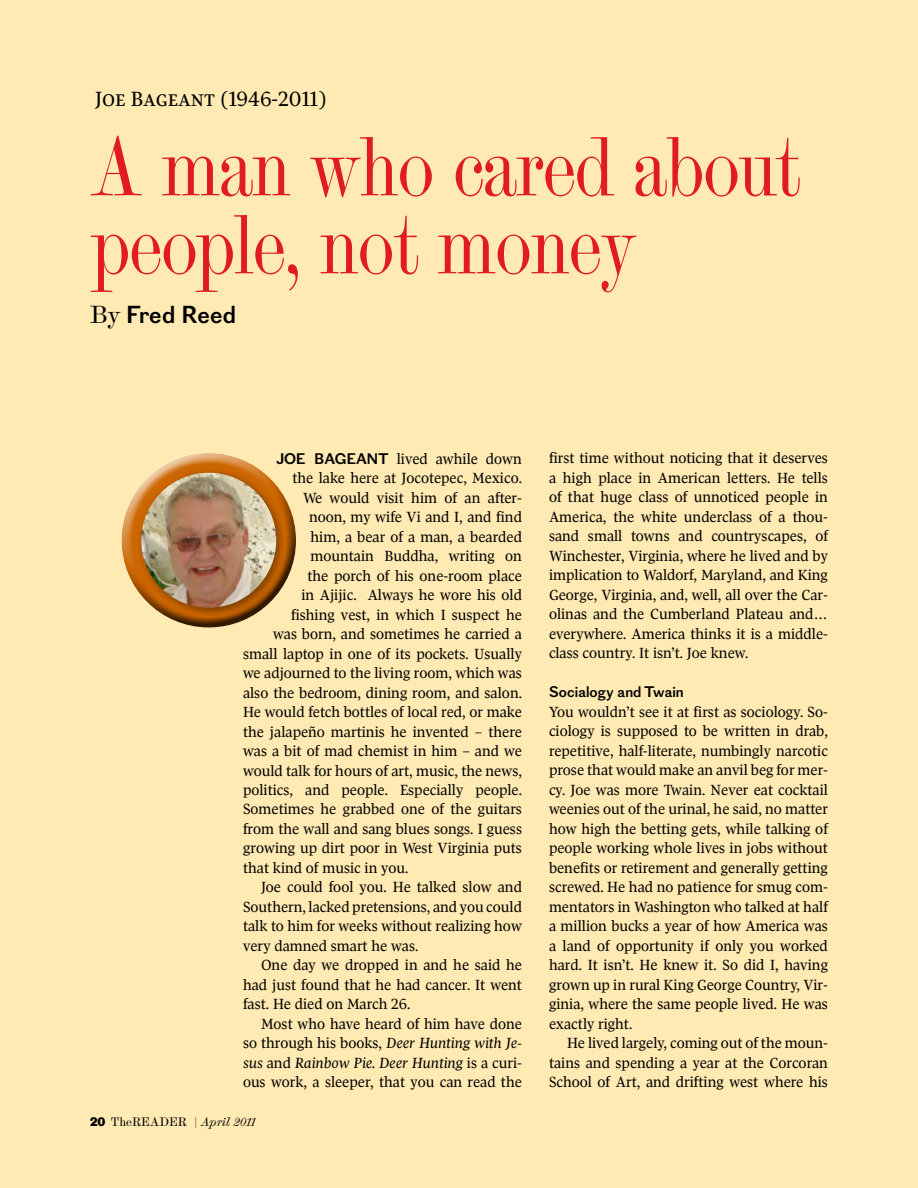
<style>
.page{position:relative;width:918px;height:1188px;background:#ffeab3}
.page>*{position:absolute;margin:0;border:0;box-sizing:border-box;transform-origin:0 0}
.t1{font:81px/78px "Scotch Modern Display";letter-spacing:-.015em;color:#e11b22;scale:.85 1}
.t2{font:700 24px "Figgins Sans";letter-spacing:.005em;color:#000}
.t3{font:21px "Pratt Pro";color:#000}
.t4{font:15px/19.5px "Pratt Pro";color:#000;text-align:justify}
.t5{font:italic 15px "Pratt Pro";color:#000}
.t6{font:700 15px "Figgins Sans";letter-spacing:.005em;color:#000}
.t7{font:12px "Scotch Modern";color:#000}
.s1{font-family:"Scotch Modern";font-weight:400}
.s2{font-family:"Figgins Sans";font-weight:700}
.s3{font-style:italic}
.s4{font-style:normal}
.s5{font-family:"Figgins Sans";font-weight:800}
</style>
<div class="page">
<div style="left:121px;top:453px;width:170px;height:134px;background:#fff;opacity:.75"></div>
<div style="left:123px;top:480px;width:175px;height:148px;background:#000;opacity:.75"></div>
<div style="left:136px;top:467px;width:151px;height:152px;background:#000;opacity:.4"></div>
<img style="left:141px;top:473px;width:135px;height:135px">
<h3 class="t3" style="left:95px;top:87px;width:233px">Joe Bageant (1946-2011)</h3>
<h1 class="t1" style="left:90px;top:133px;width:837px">A man who cared about people, not money</h1>
<h2 class="t2" style="left:90px;top:300px;width:148px"><span class="s1">BY</span> Fred Reed</h2>
<p class="t6" style="left:276px;top:449px;width:11px">Joe</p>
<p class="t4" style="left:314px;top:449px;width:209px"><span class="s2">Bageant</span> lived awhile down</p>
<p class="t4" style="left:292px;top:469px;width:231px">the lake here at Jocotepec, Mexico.</p>
<p class="t4" style="left:303px;top:488px;width:221px">We would visit him of an after-</p>
<p class="t4" style="left:309px;top:508px;width:215px">noon, my wife Vi and I, and find</p>
<p class="t4" style="left:310px;top:527px;width:213px">him, a bear of a man, a bearded</p>
<p class="t4" style="left:310px;top:547px;width:213px">mountain Buddha, writing on</p>
<p class="t4" style="left:308px;top:566px;width:216px">the porch of his one-room place</p>
<p class="t4" style="left:302px;top:586px;width:222px">in Ajijic. Always he wore his old</p>
<p class="t4" style="left:291px;top:605px;width:232px">fishing vest, in which I suspect he</p>
<p class="t4" style="left:273px;top:625px;width:250px">was born, and sometimes he carried a</p>
<p class="t4" style="left:243px;top:644px;width:281px">small laptop in one of its pockets. Usually</p>
<p class="t4" style="left:243px;top:664px;width:280px">we adjourned to the living room, which was</p>
<p class="t4" style="left:243px;top:683px;width:281px">also the bedroom, dining room, and salon.</p>
<p class="t4" style="left:243px;top:703px;width:280px">He would fetch bottles of local red, or make</p>
<p class="t4" style="left:243px;top:722px;width:280px">the jalapeño martinis he invented – there</p>
<p class="t4" style="left:243px;top:742px;width:281px">was a bit of mad chemist in him – and we</p>
<p class="t4" style="left:243px;top:761px;width:281px">would talk for hours of art, music, the news,</p>
<p class="t4" style="left:243px;top:781px;width:281px">politics, and people. Especially people.</p>
<p class="t4" style="left:243px;top:800px;width:280px">Sometimes he grabbed one of the guitars</p>
<p class="t4" style="left:243px;top:820px;width:281px">from the wall and sang blues songs. I guess</p>
<p class="t4" style="left:243px;top:839px;width:280px">growing up dirt poor in West Virginia puts</p>
<p class="t4" style="left:243px;top:859px;width:167px">that kind of music in you.</p>
<p class="t4" style="left:261px;top:878px;width:262px">Joe could fool you. He talked slow and</p>
<p class="t4" style="left:243px;top:898px;width:280px">Southern, lacked pretensions, and you could</p>
<p class="t4" style="left:243px;top:917px;width:280px">talk to him for weeks without realizing how</p>
<p class="t4" style="left:243px;top:937px;width:177px">very damned smart he was.</p>
<p class="t4" style="left:261px;top:956px;width:263px">One day we dropped in and he said he</p>
<p class="t4" style="left:243px;top:976px;width:280px">had just found that he had cancer. It went</p>
<p class="t4" style="left:243px;top:995px;width:169px">fast. He died on March 26.</p>
<p class="t4" style="left:261px;top:1015px;width:262px">Most who have heard of him have done</p>
<p class="t4" style="left:243px;top:1034px;width:280px">so through his books, <span class="s3">Deer Hunting with Je-</span></p>
<p class="t5" style="left:243px;top:1055px;width:280px">sus <span class="s4">and</span> Rainbow Pie. Deer Hunting <span class="s4">is a curi-</span></p>
<p class="t4" style="left:243px;top:1073px;width:280px">ous work, a sleeper, that you can read the</p>
<p class="t7" style="left:90px;top:1114px;width:168px"><span class="s5">20</span> THEREADER | <span class="s3">April 2011</span></p>
<p class="t4" style="left:549px;top:449px;width:281px">first time without noticing that it deserves a high place in American letters. He tells of that huge class of unnoticed people in America, the white underclass of a thou&shy;sand small towns and countryscapes, of Winchester, Virginia, where he lived and by implication to Waldorf, Maryland, and King George, Virginia, and, well, all over the Car&shy;olinas and the Cumberland Plateau and… everywhere. America thinks it is a middle&shy;class country. It isn’t. Joe knew.</p>
<p class="t6" style="left:549px;top:683px;width:136px">Socialogy and Twain</p>
<p class="t4" style="left:549px;top:703px;width:281px">You wouldn’t see it at first as sociology. So&shy;ciology is supposed to be written in drab, repetitive, half-literate, numbingly narcotic prose that would make an anvil beg for mer&shy;cy. Joe was more Twain. Never eat cocktail weenies out of the urinal, he said, no matter how high the betting gets, while talking of people working whole lives in jobs without benefits or retirement and generally getting screwed. He had no patience for smug com&shy;mentators in Washington who talked at half a million bucks a year of how America was a land of opportunity if only you worked hard. It isn’t. He knew it. So did I, having grown up in rural King George Country, Vir&shy;ginia, where the same people lived. He was exactly right.</p>
<p class="t4" style="left:549px;top:1034px;width:281px;text-indent:18px">He lived largely, coming out of the moun&shy;tains and spending a year at the Corcoran School of Art, and drifting west where his</p>
</div>
